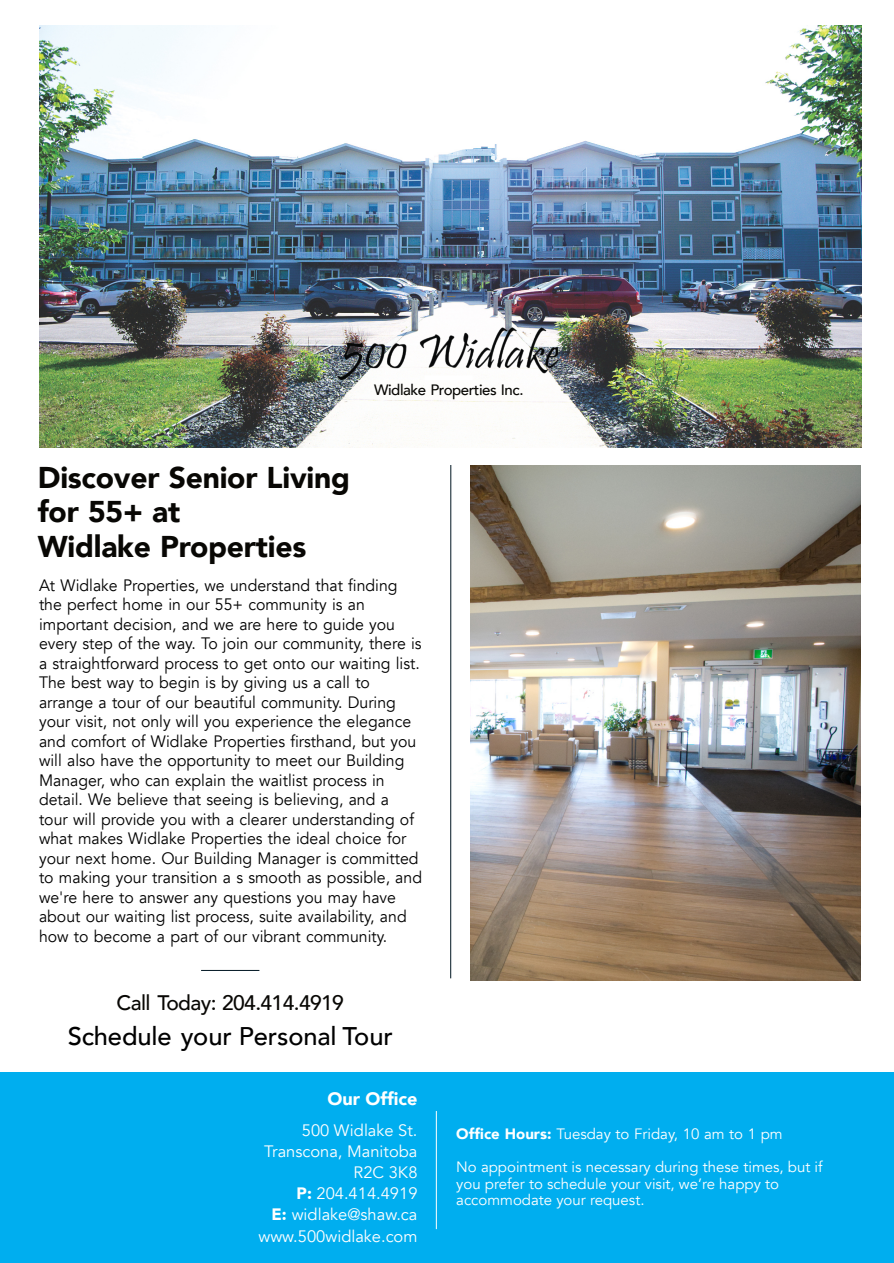
<style>
.page{position:relative;width:894px;height:1263px;background:#fff}
.page>*{position:absolute;margin:0;border:0;box-sizing:border-box;transform-origin:0 0}
.t1{font:900 30px/34.5px "Avenir";letter-spacing:-.01em;color:#080704}
.t2{font:500 25.5px "Avenir";letter-spacing:-.005em;color:#000}
.t3{font:500 21px "Avenir";letter-spacing:-.03em;color:#080704}
.t4{font:900 18px "Avenir";color:#fff}
.t5{font:16.5px/19.5px "Avenir";color:#000;scale:.96 1}
.t6{font:16.5px/21px "Avenir";color:#fff;text-align:right}
.t7{font:15px/16.5px "Avenir";color:#fff}
.t8{font:500 15px "Avenir";letter-spacing:-.03em;color:#080704}
.s1{font-weight:900}
</style>
<div class="page">
<div style="left:0;top:1072px;width:893px;height:191px;background:#00aeef"></div>
<img style="left:39px;top:25px;width:822px;height:422px">
<img style="left:470px;top:465px;width:389px;height:515px">
<hr style="left:436px;top:1111px;width:1px;height:118px;background:#fff">
<hr style="left:201px;top:970px;width:58px;height:1px;background:#011622">
<hr style="left:450px;top:465px;width:1px;height:513px;background:#011622">
<img style="left:337px;top:328px;width:221px;height:52px">
<p class="t8" style="left:374px;top:380px;width:151px">Widlake Properties Inc.</p>
<h1 class="t1" style="left:38px;top:461px;width:314px">Discover Senior Living for 55+ at<br>Widlake Properties</h1>
<p class="t5" style="left:39px;top:575px;width:400px">At Widlake Properties, we understand that finding the perfect home in our 55+ community is an important decision, and we are here to guide you every step of the way. To join our community, there is a straightforward process to get onto our waiting list.<br>The best way to begin is by giving us a call to arrange a tour of our beautiful community. During your visit, not only will you experience the elegance and comfort of Widlake Properties firsthand, but you will also have the opportunity to meet our Building Manager, who can explain the waitlist process in detail. We believe that seeing is believing, and a<br>tour will provide you with a clearer understanding of what makes Widlake Properties the ideal choice for your next home. Our Building Manager is committed to making your transition a s smooth as possible, and we're here to answer any questions you may have about our waiting list process, suite availability, and how to become a part of our vibrant community.</p>
<p class="t3" style="left:117px;top:989px;width:229px">Call Today: 204.414.4919</p>
<h2 class="t2" style="left:68px;top:1019px;width:326px">Schedule your Personal Tour</h2>
<p class="t4" style="left:327px;top:1087px;width:91px">Our Office</p>
<p class="t6" style="left:258px;top:1120px;width:160px">500 Widlake St.<br>Transcona, Manitoba<br>R2C 3K8<br><span class="s1">P:</span> 204.414.4919<br><span class="s1">E:</span> widlake@shaw.ca www.500widlake.com</p>
<p class="t7" style="left:456px;top:1125px;width:328px"><span class="s1">Office Hours:</span> Tuesday to Friday, 10 am to 1 pm</p>
<p class="t7" style="left:456px;top:1159px;width:368px">No appointment is necessary during these times, but if you prefer to schedule your visit, we’re happy to accommodate your request.</p>
</div>
